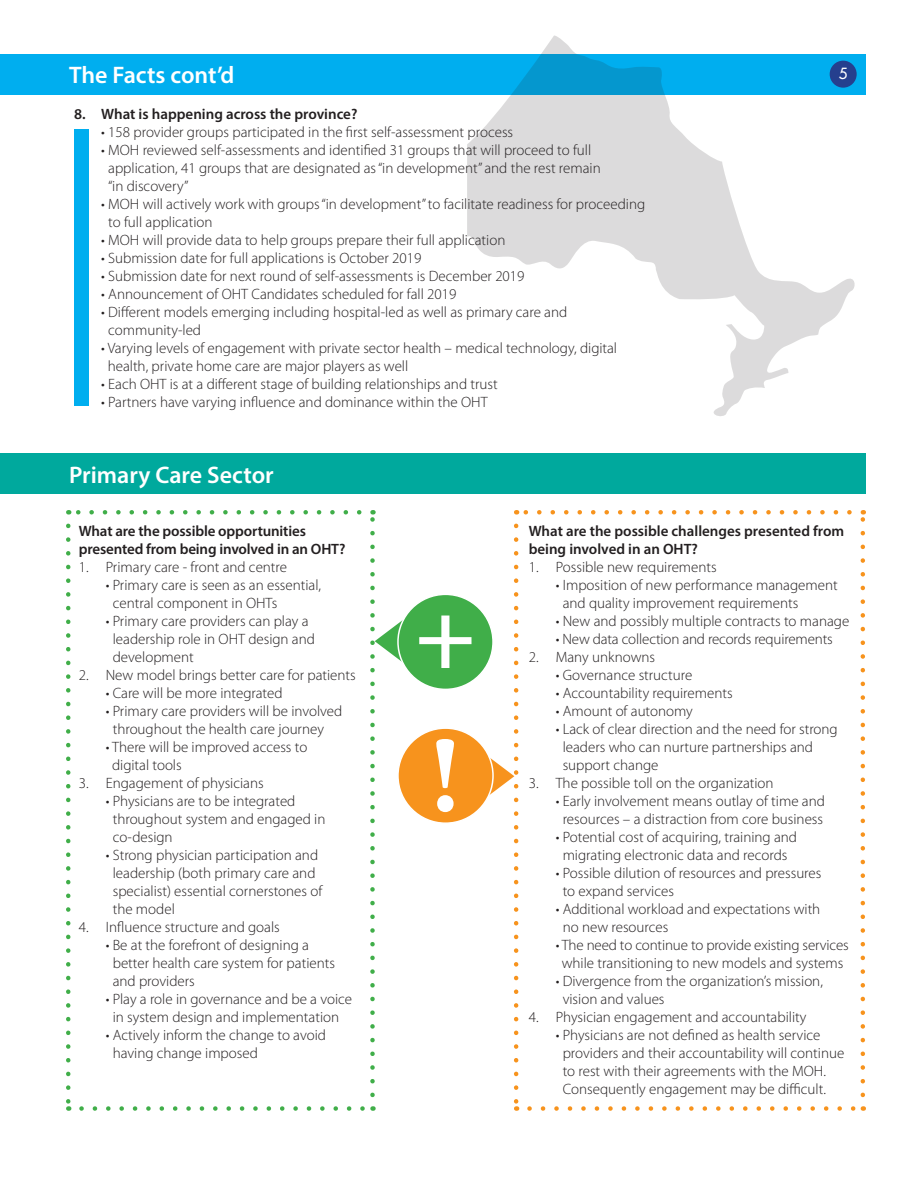
<style>
.page{position:relative;width:918px;height:1188px;background:#fff}
.page>*{position:absolute;margin:0;border:0;box-sizing:border-box;transform-origin:0 0}
.t1{font:700 108px "Minion Pro";color:#fff}
.t2{font:600 24px "Myriad Pro";color:#fff}
.t3{font:300 15px/18px "Myriad Pro";color:#231f20}
.t4{font:600 15px/18px "Myriad Pro";letter-spacing:-.005em;color:#231f20}
.t5{font:15px "Futura";color:#fff}
</style>
<div class="page">
<div style="left:0;top:54px;width:865px;height:40px;background:#00aeef"></div>
<svg style="left:81px;top:1106px;width:284px;height:5px"></svg>
<svg style="left:76px;top:510px;width:283px;height:5px"></svg>
<svg style="left:66px;top:526px;width:4px;height:585px"></svg>
<svg style="left:529px;top:1106px;width:327px;height:5px"></svg>
<svg style="left:523px;top:510px;width:326px;height:5px"></svg>
<svg style="left:861px;top:510px;width:4px;height:585px"></svg>
<div style="left:0;top:454px;width:865px;height:40px;background:#00a99d"></div>
<div style="left:74px;top:130px;width:14px;height:276px;background:#00aeef"></div>
<svg style="left:467px;top:35px;width:390px;height:381px"></svg>
<svg style="left:469px;top:526px;width:49px;height:585px"></svg>
<div style="left:398px;top:728px;width:95px;height:95px;background:#f7931d;border-radius:50%"></div>
<div style="left:397px;top:727px;width:97px;height:97px;border:2px solid #fff;border-radius:50%"></div>
<svg style="left:370px;top:510px;width:58px;height:585px"></svg>
<div style="left:398px;top:594px;width:95px;height:95px;background:#40ae49;border-radius:50%"></div>
<div style="left:397px;top:594px;width:97px;height:96px;border:2px solid #fff;border-radius:50%"></div>
<h2 class="t2" style="left:69px;top:60px;width:167px">The Facts cont’d</h2>
<p class="t5" style="left:839px;top:63px;width:10px">5</p>
<p class="t4" style="left:74px;top:105px;width:285px">8. What is happening across the province?</p>
<p class="t3" style="left:101px;top:124px;width:414px">• 158 provider groups participated in the first self-assessment process</p>
<p class="t3" style="left:108px;top:142px;width:494px;text-indent:-7px">• MOH reviewed self-assessments and identified 31 groups that will proceed to full application, 41 groups that are designated as “in development” and the rest remain “in discovery”</p>
<p class="t3" style="left:108px;top:196px;width:538px;text-indent:-7px">• MOH will actively work with groups “in development” to facilitate readiness for proceeding to full application</p>
<p class="t3" style="left:101px;top:232px;width:406px">• MOH will provide data to help groups prepare their full application</p>
<p class="t3" style="left:101px;top:250px;width:322px">• Submission date for full applications is October 2019</p>
<p class="t3" style="left:101px;top:268px;width:425px">• Submission date for next round of self-assessments is December 2019</p>
<p class="t3" style="left:101px;top:286px;width:357px">• Announcement of OHT Candidates scheduled for fall 2019</p>
<p class="t3" style="left:108px;top:304px;width:461px;text-indent:-7px">• Different models emerging including hospital-led as well as primary care and community-led</p>
<p class="t3" style="left:108px;top:340px;width:511px;text-indent:-6px">• Varying levels of engagement with private sector health – medical technology, digital health, private home care are major players as well</p>
<p class="t3" style="left:101px;top:376px;width:398px">• Each OHT is at a different stage of building relationships and trust</p>
<p class="t3" style="left:101px;top:394px;width:388px">• Partners have varying influence and dominance within the OHT</p>
<h2 class="t2" style="left:69px;top:460px;width:206px">Primary Care Sector</h2>
<p class="t4" style="left:79px;top:521px;width:268px">What are the possible opportunities presented from being involved in an OHT?</p>
<p class="t3" style="left:79px;top:558px;width:210px">1. Primary care - front and centre</p>
<p class="t3" style="left:113px;top:576px;width:210px;text-indent:-7px">• Primary care is seen as an essential, central component in OHTs</p>
<p class="t3" style="left:113px;top:612px;width:204px;text-indent:-7px">• Primary care providers can play a leadership role in OHT design and development</p>
<p class="t3" style="left:79px;top:666px;width:279px">2. New model brings better care for patients</p>
<p class="t3" style="left:106px;top:684px;width:178px">• Care will be more integrated</p>
<p class="t3" style="left:113px;top:702px;width:231px;text-indent:-7px">• Primary care providers will be involved throughout the health care journey</p>
<p class="t3" style="left:112px;top:738px;width:197px;text-indent:-6px">• There will be improved access to digital tools</p>
<p class="t3" style="left:79px;top:774px;width:186px">3. Engagement of physicians</p>
<p class="t3" style="left:113px;top:792px;width:214px;text-indent:-7px">• Physicians are to be integrated throughout system and engaged in co-design</p>
<p class="t3" style="left:113px;top:846px;width:211px;text-indent:-7px">• Strong physician participation and leadership (both primary care and specialist) essential cornerstones of the model</p>
<p class="t3" style="left:79px;top:918px;width:203px">4. Influence structure and goals</p>
<p class="t3" style="left:113px;top:936px;width:224px;text-indent:-7px">• Be at the forefront of designing a better health care system for patients and providers</p>
<p class="t3" style="left:106px;top:990px;width:248px;text-align:center">• Play a role in governance and be a voice in system design and implementation</p>
<p class="t3" style="left:113px;top:1026px;width:215px;text-indent:-7px">• Actively inform the change to avoid having change imposed</p>
<h1 class="t1" style="left:414px;top:557px;width:64px">+</h1>
<h1 class="t1" style="left:430px;top:700px;width:32px">!</h1>
<p class="t4" style="left:529px;top:521px;width:317px">What are the possible challenges presented from being involved in an OHT?</p>
<p class="t3" style="left:529px;top:558px;width:190px">1. Possible new requirements</p>
<p class="t3" style="left:563px;top:576px;width:277px;text-indent:-7px">• Imposition of new performance management and quality improvement requirements</p>
<p class="t3" style="left:556px;top:612px;width:295px">• New and possibly multiple contracts to manage</p>
<p class="t3" style="left:556px;top:630px;width:279px">• New data collection and records requirements</p>
<p class="t3" style="left:529px;top:648px;width:128px">2. Many unknowns</p>
<p class="t3" style="left:556px;top:666px;width:138px">• Governance structure</p>
<p class="t3" style="left:556px;top:684px;width:178px">• Accountability requirements</p>
<p class="t3" style="left:556px;top:702px;width:139px">• Amount of autonomy</p>
<p class="t3" style="left:563px;top:720px;width:277px;text-indent:-7px">• Lack of clear direction and the need for strong leaders who can nurture partnerships and support change</p>
<p class="t3" style="left:529px;top:774px;width:246px">3. The possible toll on the organization</p>
<p class="t3" style="left:556px;top:792px;width:271px;text-align:center">• Early involvement means outlay of time and resources – a distraction from core business</p>
<p class="t3" style="left:556px;top:828px;width:243px;text-align:center">• Potential cost of acquiring, training and migrating electronic data and records</p>
<p class="t3" style="left:563px;top:864px;width:260px;text-indent:-7px">• Possible dilution of resources and pressures to expand services</p>
<p class="t3" style="left:563px;top:900px;width:259px;text-indent:-7px">• Additional workload and expectations with no new resources</p>
<p class="t3" style="left:556px;top:936px;width:295px;text-align:center">• The need to continue to provide existing services while transitioning to new models and systems</p>
<p class="t3" style="left:563px;top:972px;width:262px;text-indent:-7px">• Divergence from the organization’s mission, vision and values</p>
<p class="t3" style="left:529px;top:1008px;width:279px">4. Physician engagement and accountability</p>
<p class="t3" style="left:563px;top:1026px;width:283px;text-indent:-7px">• Physicians are not defined as health service providers and their accountability will continue to rest with their agreements with the MOH.<br>Consequently engagement may be difficult.</p>
</div>
